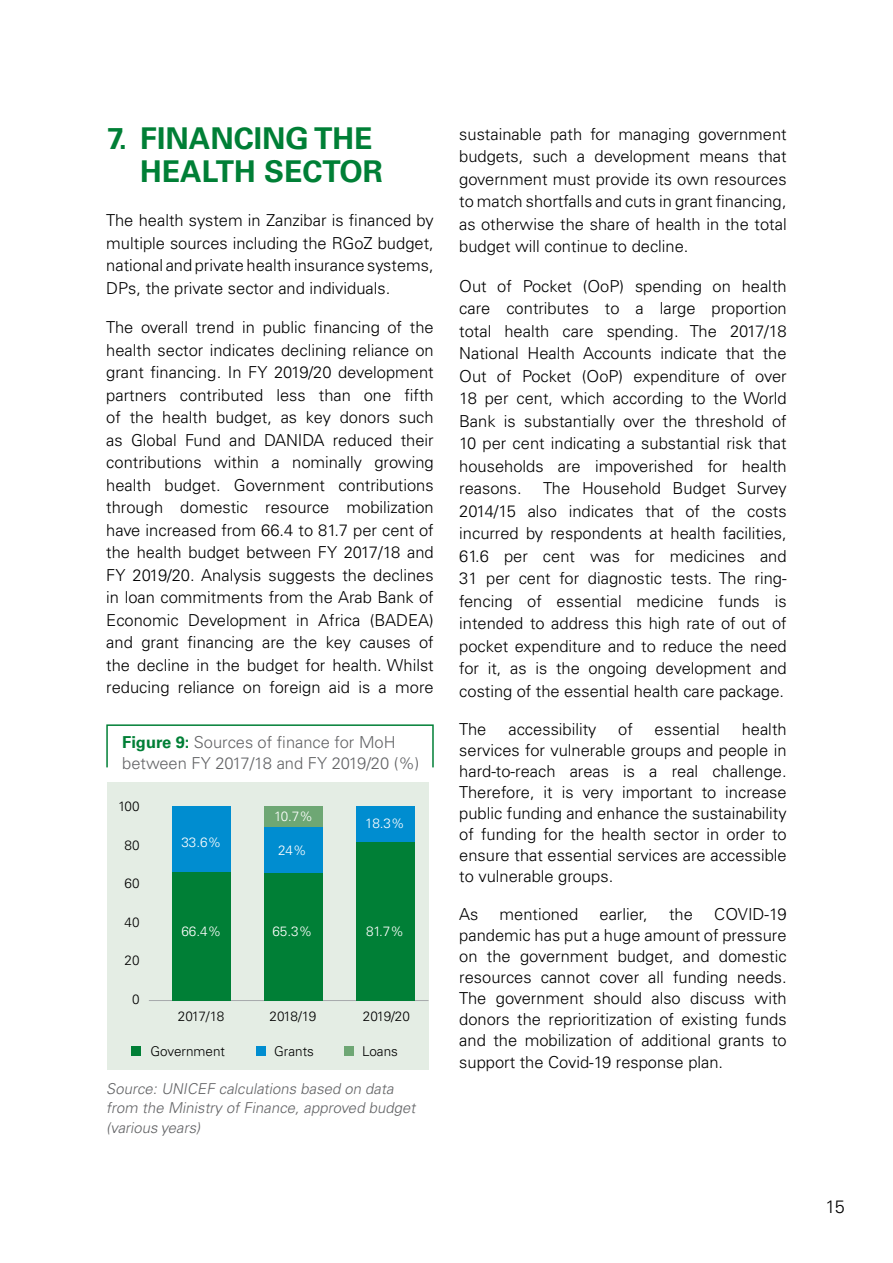
<style>
.page{position:relative;width:893px;height:1263px;background:#fff}
.page>*{position:absolute;margin:0;border:0;box-sizing:border-box;transform-origin:0 0}
.t1{font:700 30px/33px "Univers LT Pro 65";color:#007f36}
.t2{font:300 18px "Univers LT Pro 45";color:#000}
.t3{font:300 16.5px/22.5px "Univers LT Pro 45";color:#000;text-align:justify}
.t4{font:300 16.5px/21px "Univers LT Pro 45";color:#636466}
.t5{font:italic 300 15px/19.5px "Univers LT Pro 45";color:#636466}
.t6{font:300 13.5px "Univers LT Pro 45";color:#000}
.t7{font:300 13.5px "Univers LT Pro 45";color:#fff}
.s1{font-family:"Univers LT Pro 65";font-weight:700;color:#007f36}
</style>
<div class="page">
<div style="left:107px;top:782px;width:322px;height:287px;background:#e4ede4"></div>
<div style="left:256px;top:1046px;width:10px;height:10px;background:#008dd0"></div>
<div style="left:344px;top:1046px;width:10px;height:10px;background:#6ea774"></div>
<div style="left:131px;top:1046px;width:10px;height:10px;background:#007f36"></div>
<hr style="left:149px;top:1000px;width:280px;height:1px;background:#a7a9ac">
<div style="left:264px;top:806px;width:59px;height:21px;background:#6ea774"></div>
<div style="left:264px;top:827px;width:59px;height:46px;background:#008dd0"></div>
<div style="left:264px;top:873px;width:59px;height:127px;background:#007f36"></div>
<div style="left:356px;top:806px;width:59px;height:36px;background:#008dd0"></div>
<div style="left:356px;top:842px;width:59px;height:158px;background:#007f36"></div>
<div style="left:172px;top:806px;width:59px;height:65px;background:#008dd0"></div>
<div style="left:172px;top:871px;width:59px;height:129px;background:#007f36"></div>
<div style="left:106px;top:724px;width:328px;height:44px;border:2px solid #007f36"></div>
<h1 class="t1" style="left:140px;top:122px;width:244px;text-indent:-33px">7. FINANCING THE<br>HEALTH SECTOR</h1>
<p class="t3" style="left:106px;top:209px;width:329px">The health system in Zanzibar is financed by multiple sources including the RGoZ budget, national and private health insurance systems, DPs, the private sector and individuals.</p>
<p class="t3" style="left:106px;top:316px;width:329px">The overall trend in public financing of the health sector indicates declining reliance on grant financing. In FY 2019/20 development partners contributed less than one fifth of the health budget, as key donors such as Global Fund and DANIDA reduced their contributions within a nominally growing health budget. Government contributions through domestic resource mobilization have increased from 66.4 to 81.7 per cent of the health budget between FY 2017/18 and FY 2019/20. Analysis suggests the declines in loan commitments from the Arab Bank of Economic Development in Africa (BADEA) and grant financing are the key causes of the decline in the budget for health. Whilst reducing reliance on foreign aid is a more</p>
<p class="t4" style="left:122px;top:731px;width:299px"><span class="s1">Figure 9:</span> Sources of finance for MoH between FY 2017/18 and FY 2019/20 (%)</p>
<p class="t6" style="left:118px;top:798px;width:23px">100</p>
<p class="t6" style="left:125px;top:837px;width:17px">80</p>
<p class="t6" style="left:125px;top:875px;width:17px">60</p>
<p class="t6" style="left:125px;top:914px;width:17px">40</p>
<p class="t6" style="left:125px;top:952px;width:17px">20</p>
<p class="t6" style="left:132px;top:990px;width:9px">0</p>
<p class="t7" style="left:181px;top:834px;width:41px">33.6%</p>
<p class="t7" style="left:181px;top:923px;width:41px">66.4%</p>
<p class="t6" style="left:178px;top:1008px;width:48px">2017/18</p>
<p class="t7" style="left:274px;top:808px;width:40px">10.7%</p>
<p class="t7" style="left:278px;top:842px;width:30px">24%</p>
<p class="t7" style="left:272px;top:923px;width:41px">65.3%</p>
<p class="t6" style="left:270px;top:1008px;width:48px">2018/19</p>
<p class="t7" style="left:365px;top:815px;width:41px">18.3%</p>
<p class="t7" style="left:366px;top:923px;width:39px">81.7%</p>
<p class="t6" style="left:363px;top:1008px;width:49px">2019/20</p>
<p class="t6" style="left:151px;top:1043px;width:76px">Government</p>
<p class="t6" style="left:274px;top:1043px;width:41px">Grants</p>
<p class="t6" style="left:362px;top:1043px;width:37px">Loans</p>
<p class="t5" style="left:106px;top:1078px;width:314px">Source: UNICEF calculations based on data from the Ministry of Finance, approved budget (various years)</p>
<p class="t3" style="left:459px;top:122px;width:329px">sustainable path for managing government budgets, such a development means that government must provide its own resources to match shortfalls and cuts in grant financing, as otherwise the share of health in the total budget will continue to decline.</p>
<p class="t3" style="left:459px;top:275px;width:329px">Out of Pocket (OoP) spending on health care contributes to a large proportion total health care spending. The 2017/18<br>National Health Accounts indicate that the Out of Pocket (OoP) expenditure of over 18 per cent, which according to the World Bank is substantially over the threshold of 10 per cent indicating a substantial risk that households are impoverished for health reasons.</p>
<p class="t3" style="left:459px;top:477px;width:329px;text-indent:84px">The Household Budget Survey 2014/15 also indicates that of the costs incurred by respondents at health facilities, 61.6 per cent was for medicines and 31 per cent for diagnostic tests. The ring&shy;fencing of essential medicine funds is intended to address this high rate of out of pocket expenditure and to reduce the need for it, as is the ongoing development and costing of the essential health care package.</p>
<p class="t3" style="left:459px;top:718px;width:29px">The</p>
<p class="t3" style="left:508px;top:718px;width:90px">accessibility</p>
<p class="t3" style="left:618px;top:718px;width:16px">of</p>
<p class="t3" style="left:655px;top:718px;width:67px">essential</p>
<p class="t3" style="left:459px;top:718px;width:329px;line-height:21px;text-indent:282px">health services for vulnerable groups and people in hard-to-reach areas is a real challenge.<br>Therefore, it is very important to increase public funding and enhance the sustainability of funding for the health sector in order to ensure that essential services are accessible to vulnerable groups.</p>
<p class="t3" style="left:459px;top:903px;width:21px">As</p>
<p class="t3" style="left:500px;top:903px;width:80px">mentioned</p>
<p class="t3" style="left:599px;top:903px;width:50px">earlier,</p>
<p class="t3" style="left:669px;top:903px;width:25px">the</p>
<p class="t3" style="left:459px;top:903px;width:329px;line-height:21px;text-indent:255px">COVID-19 pandemic has put a huge amount of pressure on the government budget, and domestic resources cannot cover all funding needs.<br>The government should also discuss with donors the reprioritization of existing funds and the mobilization of additional grants to</p>
<p class="t3" style="left:459px;top:1051px;width:265px">support the Covid-19 response plan.</p>
<p class="t2" style="left:826px;top:1195px;width:21px">15</p>
</div>
